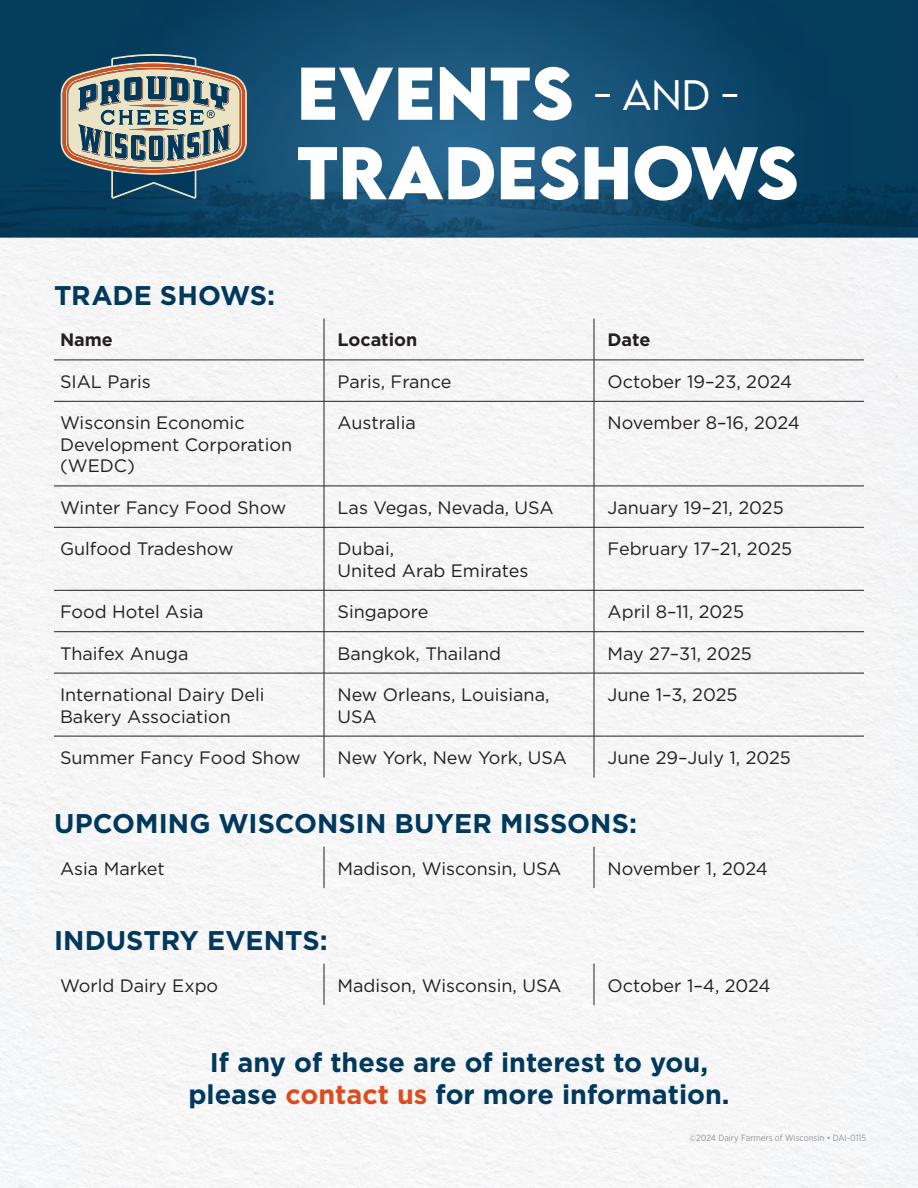
<style>
.page{position:relative;width:918px;height:1188px;background:#fff}
.page>*{position:absolute;margin:0;border:0;box-sizing:border-box;transform-origin:0 0}
.t1{font:700 66.3px/79.5px "LEMONMILK";color:#fff}
.t2{font:700 27px/32.4px "Gotham";color:#00395c;text-align:center}
.t3{font:18px/21.6px "Gotham";color:#231f20}
.t4{font:700 18px "Gotham";color:#231f20}
.t5{font:9px "Gotham Narrow";color:#939598}
.s1{font-weight:300;font-size:37.95px}
.s2{color:#da4d1d}
</style>
<div class="page">
<img style="left:0;top:0;width:918px;height:1188px">
<svg style="left:61px;top:54px;width:186px;height:145px;background:#758182"></svg>
<hr style="left:324px;top:319px;width:1px;height:41px;background:#231f20">
<hr style="left:594px;top:319px;width:1px;height:41px;background:#231f20">
<hr style="left:54px;top:360px;width:270px;height:1px;background:#231f20">
<hr style="left:324px;top:360px;width:270px;height:1px;background:#231f20">
<hr style="left:324px;top:360px;width:1px;height:41px;background:#231f20">
<hr style="left:594px;top:360px;width:270px;height:1px;background:#231f20">
<hr style="left:594px;top:360px;width:1px;height:41px;background:#231f20">
<hr style="left:54px;top:401px;width:270px;height:1px;background:#231f20">
<hr style="left:324px;top:401px;width:270px;height:1px;background:#231f20">
<hr style="left:324px;top:401px;width:1px;height:85px;background:#231f20">
<hr style="left:594px;top:401px;width:270px;height:1px;background:#231f20">
<hr style="left:594px;top:401px;width:1px;height:85px;background:#231f20">
<hr style="left:54px;top:486px;width:270px;height:1px;background:#231f20">
<hr style="left:324px;top:486px;width:270px;height:1px;background:#231f20">
<hr style="left:324px;top:486px;width:1px;height:41px;background:#231f20">
<hr style="left:594px;top:486px;width:270px;height:1px;background:#231f20">
<hr style="left:594px;top:486px;width:1px;height:41px;background:#231f20">
<hr style="left:54px;top:527px;width:270px;height:1px;background:#231f20">
<hr style="left:324px;top:527px;width:270px;height:1px;background:#231f20">
<hr style="left:324px;top:527px;width:1px;height:63px;background:#231f20">
<hr style="left:594px;top:527px;width:270px;height:1px;background:#231f20">
<hr style="left:594px;top:527px;width:1px;height:63px;background:#231f20">
<hr style="left:54px;top:590px;width:270px;height:1px;background:#231f20">
<hr style="left:324px;top:590px;width:270px;height:1px;background:#231f20">
<hr style="left:324px;top:590px;width:1px;height:42px;background:#231f20">
<hr style="left:594px;top:590px;width:270px;height:1px;background:#231f20">
<hr style="left:594px;top:590px;width:1px;height:42px;background:#231f20">
<hr style="left:54px;top:631px;width:270px;height:1px;background:#231f20">
<hr style="left:324px;top:631px;width:270px;height:1px;background:#231f20">
<hr style="left:324px;top:632px;width:1px;height:41px;background:#231f20">
<hr style="left:594px;top:631px;width:270px;height:1px;background:#231f20">
<hr style="left:594px;top:632px;width:1px;height:41px;background:#231f20">
<hr style="left:54px;top:673px;width:270px;height:1px;background:#231f20">
<hr style="left:324px;top:673px;width:270px;height:1px;background:#231f20">
<hr style="left:324px;top:673px;width:1px;height:63px;background:#231f20">
<hr style="left:594px;top:673px;width:270px;height:1px;background:#231f20">
<hr style="left:594px;top:673px;width:1px;height:63px;background:#231f20">
<hr style="left:54px;top:736px;width:270px;height:1px;background:#231f20">
<hr style="left:324px;top:736px;width:270px;height:1px;background:#231f20">
<hr style="left:324px;top:736px;width:1px;height:42px;background:#231f20">
<hr style="left:594px;top:736px;width:270px;height:1px;background:#231f20">
<hr style="left:594px;top:736px;width:1px;height:42px;background:#231f20">
<hr style="left:324px;top:847px;width:1px;height:41px;background:#231f20">
<hr style="left:594px;top:847px;width:1px;height:41px;background:#231f20">
<hr style="left:324px;top:964px;width:1px;height:41px;background:#231f20">
<hr style="left:594px;top:964px;width:1px;height:41px;background:#231f20">
<h1 class="t1" style="left:297px;top:54px;width:500px">EVENTS <span class="s1">- and -<br></span>TRADESHOWS</h1>
<h2 class="t2" style="left:54px;top:279px;width:223px">TRADE SHOWS:</h2>
<p class="t4" style="left:60px;top:328px;width:55px">Name</p>
<p class="t4" style="left:338px;top:328px;width:81px">Location</p>
<p class="t4" style="left:608px;top:328px;width:44px">Date</p>
<p class="t3" style="left:60px;top:370px;width:92px">SIAL Paris</p>
<p class="t3" style="left:338px;top:370px;width:115px">Paris, France</p>
<p class="t3" style="left:608px;top:370px;width:186px">October 19–23, 2024</p>
<p class="t3" style="left:60px;top:412px;width:234px">Wisconsin Economic<br>Development Corporation (WEDC)</p>
<p class="t3" style="left:338px;top:412px;width:80px">Australia</p>
<p class="t3" style="left:608px;top:412px;width:194px">November 8–16, 2024</p>
<p class="t3" style="left:60px;top:496px;width:228px">Winter Fancy Food Show</p>
<p class="t3" style="left:338px;top:496px;width:218px">Las Vegas, Nevada, USA</p>
<p class="t3" style="left:608px;top:496px;width:178px">January 19–21, 2025</p>
<p class="t3" style="left:60px;top:538px;width:175px">Gulfood Tradeshow</p>
<p class="t3" style="left:338px;top:538px;width:193px">Dubai,<br>United Arab Emirates</p>
<p class="t3" style="left:608px;top:538px;width:186px">February 17–21, 2025</p>
<p class="t3" style="left:60px;top:601px;width:145px">Food Hotel Asia</p>
<p class="t3" style="left:338px;top:601px;width:92px">Singapore</p>
<p class="t3" style="left:608px;top:601px;width:138px">April 8–11, 2025</p>
<p class="t3" style="left:60px;top:642px;width:130px">Thaifex Anuga</p>
<p class="t3" style="left:338px;top:642px;width:165px">Bangkok, Thailand</p>
<p class="t3" style="left:608px;top:642px;width:146px">May 27–31, 2025</p>
<p class="t3" style="left:60px;top:683px;width:206px">International Dairy Deli<br>Bakery Association</p>
<p class="t3" style="left:338px;top:683px;width:214px">New Orleans, Louisiana,<br>USA</p>
<p class="t3" style="left:608px;top:683px;width:132px">June 1–3, 2025</p>
<p class="t3" style="left:60px;top:746px;width:242px">Summer Fancy Food Show</p>
<p class="t3" style="left:338px;top:746px;width:231px">New York, New York, USA</p>
<p class="t3" style="left:608px;top:746px;width:185px">June 29–July 1, 2025</p>
<h2 class="t2" style="left:54px;top:807px;width:585px">UPCOMING WISCONSIN BUYER MISSONS:</h2>
<p class="t3" style="left:60px;top:857px;width:106px">Asia Market</p>
<p class="t3" style="left:338px;top:857px;width:226px">Madison, Wisconsin, USA</p>
<p class="t3" style="left:608px;top:857px;width:162px">November 1, 2024</p>
<h2 class="t2" style="left:54px;top:924px;width:275px">INDUSTRY EVENTS:</h2>
<p class="t3" style="left:60px;top:974px;width:160px">World Dairy Expo</p>
<p class="t3" style="left:338px;top:974px;width:226px">Madison, Wisconsin, USA</p>
<p class="t3" style="left:608px;top:974px;width:165px">October 1–4, 2024</p>
<h2 class="t2" style="left:188px;top:1046px;width:543px">If any of these are of interest to you, please <span class="s2">contact us</span> for more information.</h2>
<p class="t5" style="left:690px;top:1132px;width:178px">©2024 Dairy Farmers of Wisconsin • DAI-0115</p>
</div>
